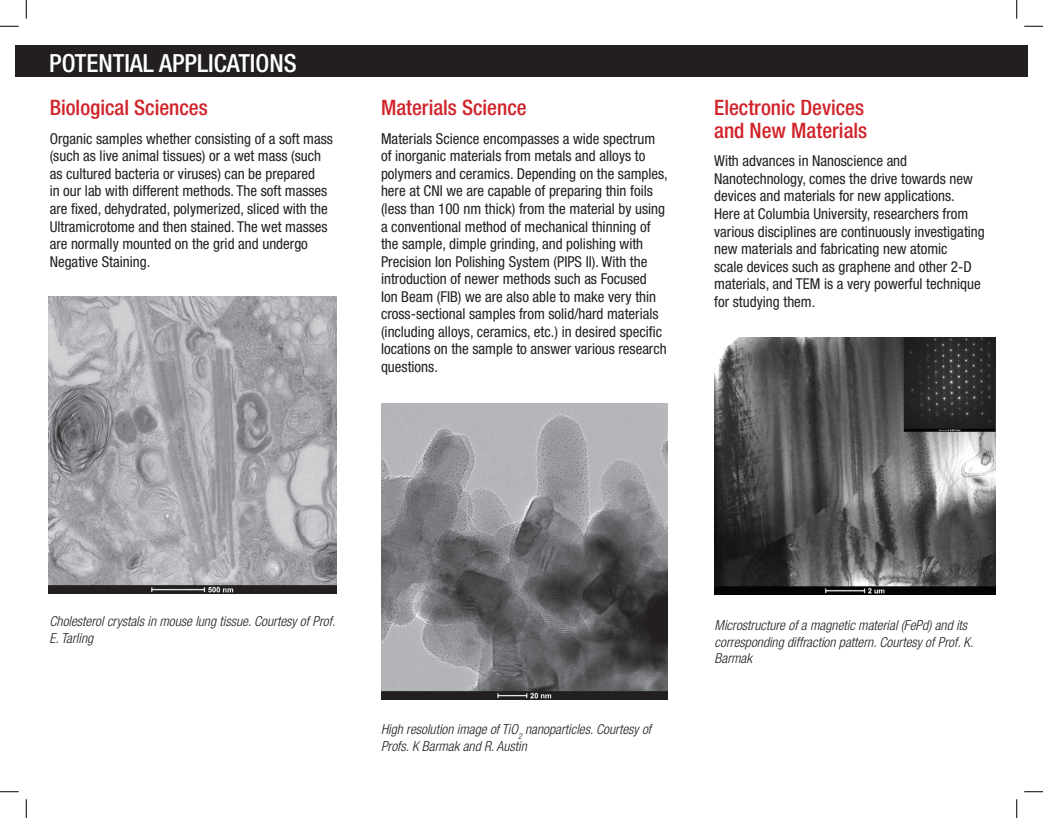
<style>
.page{position:relative;width:1043px;height:818px;background:#fff}
.page>*{position:absolute;margin:0;border:0;box-sizing:border-box;transform-origin:0 0}
.t1{font:500 condensed 25px "Helvetica Neue";color:#fff}
.t2{font:500 condensed 21.25px/22.5px "Helvetica Neue";color:#d1232a}
.t3{font:condensed 15px/17.5px "Helvetica Neue";color:#231f20}
.t4{font:italic 300 condensed 13.75px/16.5px "Helvetica Neue";color:#231f20}
</style>
<div class="page">
<div style="left:15px;top:46px;width:1013px;height:31px;background:#231f20"></div>
<img style="left:49px;top:297px;width:287px;height:296px">
<img style="left:381px;top:404px;width:286px;height:295px">
<img style="left:714px;top:337px;width:281px;height:257px">
<svg style="left:0;top:25px;width:19px;height:2px"></svg>
<svg style="left:1024px;top:25px;width:18px;height:2px"></svg>
<svg style="left:0;top:791px;width:19px;height:1px"></svg>
<svg style="left:1024px;top:791px;width:18px;height:1px"></svg>
<svg style="left:25px;top:0;width:2px;height:19px"></svg>
<svg style="left:25px;top:799px;width:2px;height:19px"></svg>
<svg style="left:1016px;top:0;width:1px;height:19px"></svg>
<svg style="left:1016px;top:799px;width:1px;height:19px"></svg>
<h1 class="t1" style="left:49px;top:48px;width:249px">POTENTIAL APPLICATIONS</h1>
<h2 class="t2" style="left:50px;top:96px;width:160px">Biological Sciences</h2>
<p class="t3" style="left:50px;top:130px;width:285px">Organic samples whether consisting of a soft mass (such as live animal tissues) or a wet mass (such as cultured bacteria or viruses) can be prepared<br>in our lab with different methods. The soft masses are fixed, dehydrated, polymerized, sliced with the Ultramicrotome and then stained. The wet masses are normally mounted on the grid and undergo Negative Staining.</p>
<h2 class="t2" style="left:381px;top:96px;width:147px">Materials Science</h2>
<p class="t3" style="left:381px;top:130px;width:288px">Materials Science encompasses a wide spectrum of inorganic materials from metals and alloys to polymers and ceramics. Depending on the samples, here at CNI we are capable of preparing thin foils (less than 100 nm thick) from the material by using a conventional method of mechanical thinning of the sample, dimple grinding, and polishing with Precision Ion Polishing System (PIPS II). With the introduction of newer methods such as Focused<br>Ion Beam (FIB) we are also able to make very thin cross-sectional samples from solid/hard materials (including alloys, ceramics, etc.) in desired specific locations on the sample to answer various research questions.</p>
<h2 class="t2" style="left:714px;top:96px;width:155px">Electronic Devices and New Materials</h2>
<p class="t3" style="left:714px;top:152px;width:272px">With advances in Nanoscience and Nanotechnology, comes the drive towards new devices and materials for new applications.<br>Here at Columbia University, researchers from various disciplines are continuously investigating new materials and fabricating new atomic<br>scale devices such as graphene and other 2-D materials, and TEM is a very powerful technique for studying them.</p>
<p class="t4" style="left:49px;top:613px;width:287px">Cholesterol crystals in mouse lung tissue. Courtesy of Prof.<br>E. Tarling</p>
<p class="t4" style="left:714px;top:617px;width:260px">Microstructure of a magnetic material (FePd) and its corresponding diffraction pattern. Courtesy of Prof. K.<br>Barmak</p>
<p class="t4" style="left:381px;top:720px;width:272px">High resolution image of TiO<sub>2</sub> nanoparticles. Courtesy of<br>Profs. K Barmak and R. Austin</p>
</div>
